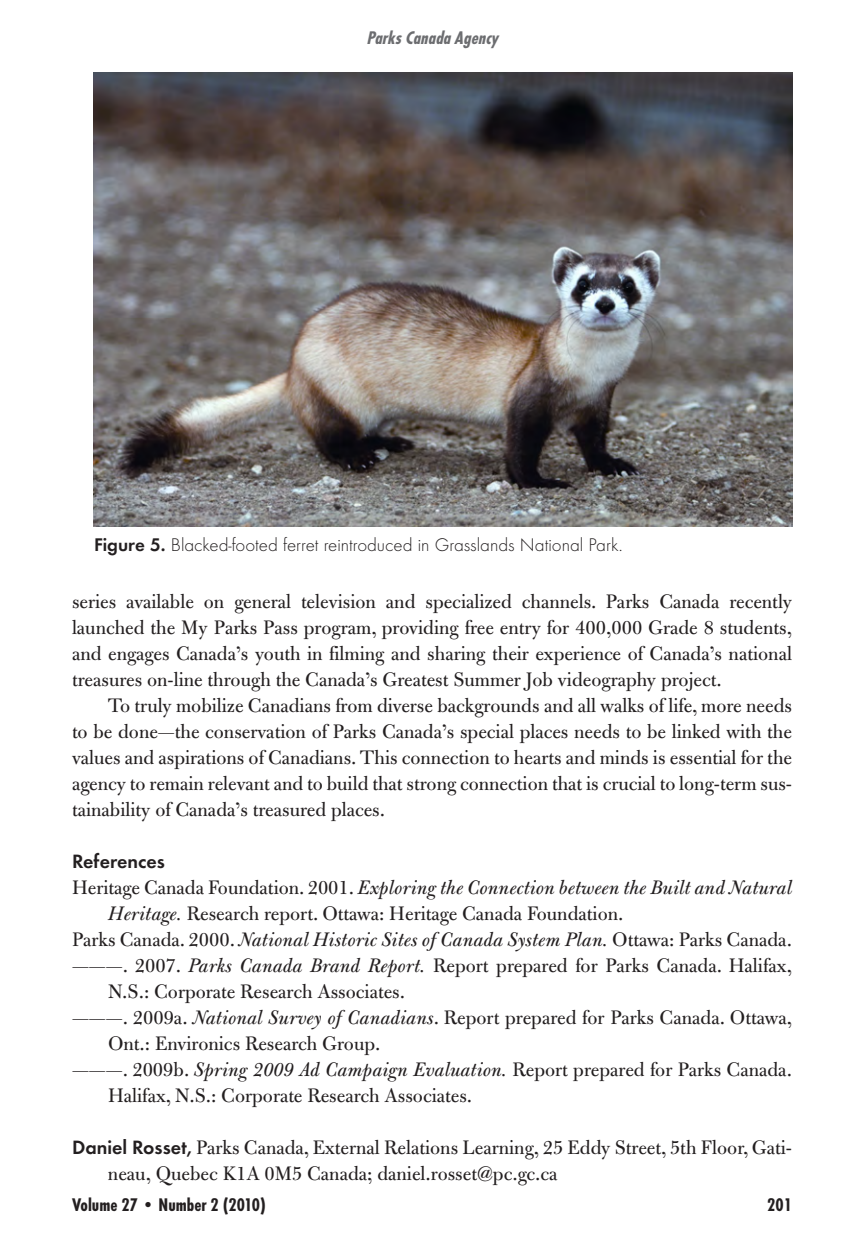
<style>
.page{position:relative;width:864px;height:1260px;background:#fff}
.page>*{position:absolute;margin:0;border:0;box-sizing:border-box;transform-origin:0 0}
.t1{font:21px/26px "Bulmer";color:#231f20;text-align:justify}
.t2{font:italic 21px "Bulmer";color:#231f20}
.t3{font:700 20px "Function";color:#231f20}
.t4{font:300 19px "Function LH";color:#231f20}
.t5{font:700 19px "Function Cond";color:#231f20}
.t6{font:italic 700 19px "Function Cond";color:#6c6d70}
.s1{font-family:"Function";font-weight:700}
.s2{font-style:normal}
.s3{font-style:italic}
.s4{font-family:"Function";font-weight:700;font-size:20px}
</style>
<div class="page">
<img style="left:94px;top:72px;width:698px;height:454px">
<p class="t6" style="left:366px;top:26px;width:133px">Parks Canada Agency</p>
<p class="t4" style="left:94px;top:533px;width:530px"><span class="s1">Figure 5.</span> Blacked-footed ferret reintroduced in Grasslands National Park.</p>
<p class="t1" style="left:72px;top:591px;width:722px">series available on general television and specialized channels. Parks Canada recently launched the My Parks Pass program, providing free entry for 400,000 Grade 8 students, and engages Canada’s youth in filming and sharing their experience of Canada’s national treasures on-line through the Canada’s Greatest Summer Job videography project.</p>
<p class="t1" style="left:72px;top:695px;width:722px;text-indent:36px">To truly mobilize Canadians from diverse backgrounds and all walks of life, more needs to be done—the conservation of Parks Canada’s special places needs to be linked with the values and aspirations of Canadians. This connection to hearts and minds is essential for the agency to remain relevant and to build that strong connection that is crucial to long-term sus&shy;tainability of Canada’s treasured places.</p>
<p class="t3" style="left:72px;top:850px;width:95px">References</p>
<p class="t2" style="left:72px;top:880px;width:722px"><span class="s2">Heritage Canada Foundation. 2001.</span> Exploring the Connection between the Built and Natural</p>
<p class="t1" style="left:108px;top:903px;width:517px"><span class="s3">Heritage.</span> Research report. Ottawa: Heritage Canada Foundation.</p>
<p class="t2" style="left:72px;top:932px;width:722px"><span class="s2">Parks Canada. 2000.</span> National Historic Sites of Canada System Plan. <span class="s2">Ottawa: Parks Canada.</span></p>
<p class="t1" style="left:72px;top:955px;width:721px">———. 2007. <span class="s3">Parks Canada Brand Report.</span> Report prepared for Parks Canada. Halifax,</p>
<p class="t1" style="left:108px;top:981px;width:299px">N.S.: Corporate Research Associates.</p>
<p class="t1" style="left:72px;top:1007px;width:722px">———. 2009a. <span class="s3">National Survey of Canadians</span>. Report prepared for Parks Canada. Ottawa,</p>
<p class="t1" style="left:108px;top:1033px;width:274px">Ont.: Environics Research Group.</p>
<p class="t1" style="left:72px;top:1059px;width:721px">———. 2009b. <span class="s3">Spring 2009 Ad Campaign Evaluation.</span> Report prepared for Parks Canada.</p>
<p class="t1" style="left:108px;top:1085px;width:366px">Halifax, N.S.: Corporate Research Associates.</p>
<p class="t1" style="left:108px;top:1137px;width:686px;text-indent:-36px"><span class="s4">Daniel Rosset,</span> Parks Canada, External Relations Learning, 25 Eddy Street, 5th Floor, Gati&shy;neau, Quebec K1A 0M5 Canada; daniel.rosset@pc.gc.ca</p>
<p class="t5" style="left:72px;top:1193px;width:195px">Volume 27 • Number 2 (2010)</p>
<p class="t5" style="left:767px;top:1193px;width:26px">201</p>
</div>
